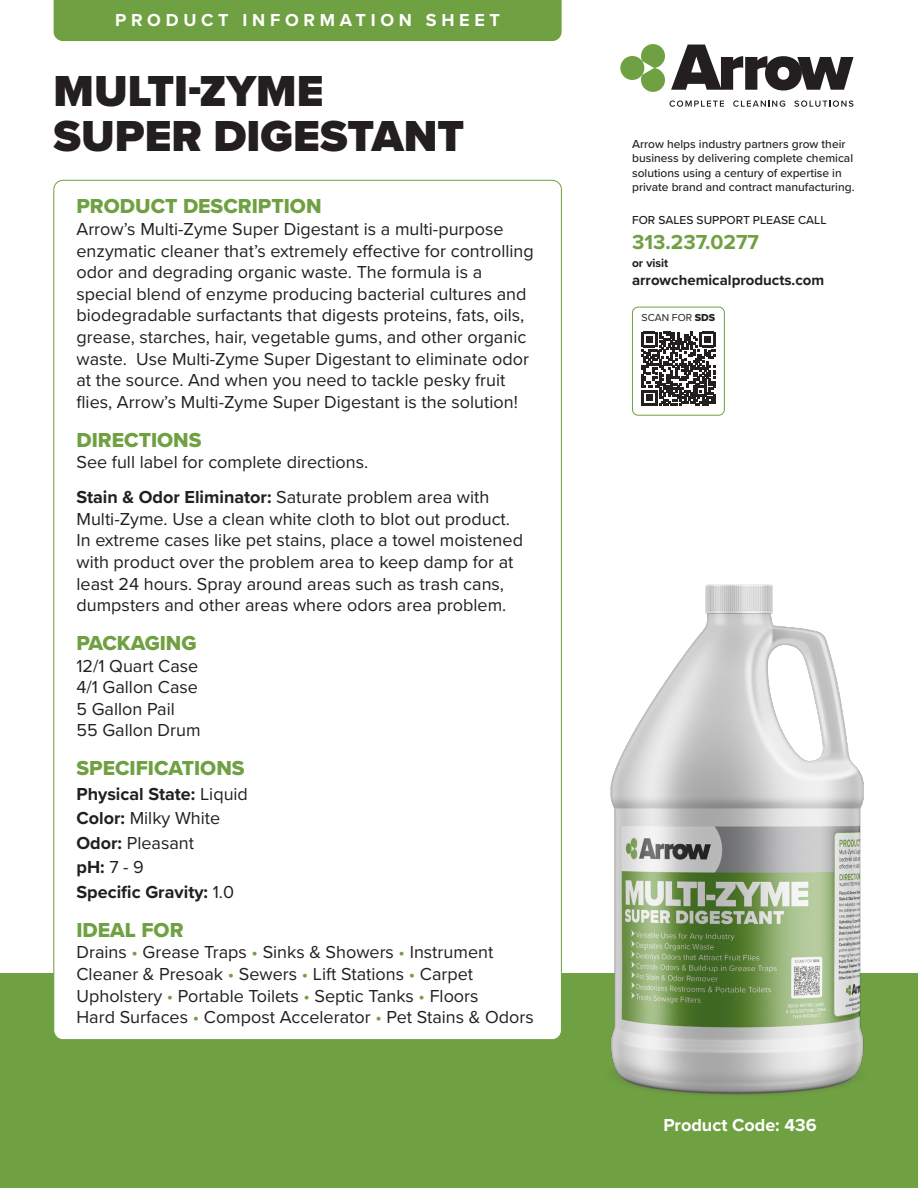
<style>
.page{position:relative;width:918px;height:1188px;background:#fff}
.page>*{position:absolute;margin:0;border:0;box-sizing:border-box;transform-origin:0 0}
.t1{font:900 45px "Proxima Nova";color:#231f20}
.sub_head{font:21px "Proxima Nova Extrabld";color:#6fa041}
.t2{font:700 21px "Proxima Nova";color:#6fa041}
.body_copy{font:18px/21.6px "Proxima Nova";color:#231f20}
.sub_head-2{font:18px/21.6px "Proxima Nova";color:#231f20}
.body_copy-2{font:700 18px/24.6px "Proxima Nova";color:#231f20}
.t3{font:700 18px "Proxima Nova";letter-spacing:.26em;color:#fff}
.t4{font:700 18px "Proxima Nova";color:#fff}
.t5{font:700 15px "Proxima Nova";color:#231f20}
.t6{font:500 12px/14.4px "Proxima Nova";color:#231f20}
.t7{font:700 12px "Proxima Nova";color:#231f20}
.t8{font:10.5px "Proxima Nova";color:#231f20}
.s1{font-weight:700}
.s2{font-weight:400}
.s3{color:#6fa041}
.s4{font-family:"Proxima Nova Extrabld"}
</style>
<div class="page">
<div style="left:0;top:973px;width:918px;height:215px;background:#6fa041"></div>
<img style="left:610px;top:584px;width:254px;height:511px">
<svg style="left:671px;top:45px;width:183px;height:46px"></svg>
<svg style="left:670px;top:100px;width:54px;height:7px"></svg>
<svg style="left:733px;top:100px;width:52px;height:7px"></svg>
<svg style="left:794px;top:100px;width:59px;height:7px"></svg>
<div style="left:620px;top:56px;width:24px;height:24px;background:#6fa041;border-radius:50%"></div>
<svg style="left:641px;top:44px;width:24px;height:48px"></svg>
<div style="left:54px;top:0;width:508px;height:41px;background:#6fa041"></div>
<svg style="left:641px;top:332px;width:74px;height:74px"></svg>
<div style="left:632px;top:307px;width:93px;height:109px;border:1px solid #6fa041;border-radius:6px"></div>
<div style="left:54px;top:180px;width:507px;height:860px;background:#fff;border-radius:9px"></div>
<p class="t3" style="left:115px;top:7px;width:386px">PRODUCT INFORMATION SHEET</p>
<p class="t1" style="left:54px;top:57px;width:272px">MULTI-ZYME</p>
<p class="t1" style="left:54px;top:102px;width:412px">SUPER DIGESTANT</p>
<p class="sub_head" style="left:76px;top:191px;width:247px">PRODUCT DESCRIPTION</p>
<p class="body_copy" style="left:76px;top:217px;width:459px">Arrow’s Multi-Zyme Super Digestant is a multi-purpose enzymatic cleaner that’s extremely effective for controlling odor and degrading organic waste. The formula is a special blend of enzyme producing bacterial cultures and biodegradable surfactants that digests proteins, fats, oils, grease, starches, hair, vegetable gums, and other organic waste. Use Multi-Zyme Super Digestant to eliminate odor at the source. And when you need to tackle pesky fruit flies, Arrow’s Multi-Zyme Super Digestant is the solution!</p>
<p class="sub_head" style="left:76px;top:424px;width:127px">DIRECTIONS</p>
<p class="body_copy" style="left:76px;top:451px;width:293px">See full label for complete directions.</p>
<p class="body_copy" style="left:76px;top:486px;width:448px"><span class="s1">Stain &amp; Odor Eliminator:</span> Saturate problem area with Multi-Zyme. Use a clean white cloth to blot out product.<br>In extreme cases like pet stains, place a towel moistened with product over the problem area to keep damp for at least 24 hours. Spray around areas such as trash cans, dumpsters and other areas where odors area problem.</p>
<p class="sub_head" style="left:76px;top:627px;width:122px">PACKAGING</p>
<p class="sub_head-2" style="left:76px;top:654px;width:126px">12/1 Quart Case<br>4/1 Gallon Case<br>5 Gallon Pail<br>55 Gallon Drum</p>
<p class="sub_head" style="left:76px;top:752px;width:170px">SPECIFICATIONS</p>
<p class="body_copy-2" style="left:76px;top:781px;width:173px">Physical State: <span class="s2">Liquid<br></span>Color: <span class="s2">Milky White<br></span>Odor: <span class="s2">Pleasant<br></span>pH: <span class="s2">7 - 9<br></span>Specific Gravity: <span class="s2">1.0</span></p>
<p class="sub_head" style="left:76px;top:914px;width:109px">IDEAL FOR</p>
<p class="sub_head-2" style="left:76px;top:941px;width:459px">Drains <span class="s3">•</span> Grease Traps <span class="s3">•</span> Sinks &amp; Showers <span class="s3">•</span> Instrument Cleaner &amp; Presoak <span class="s3">•</span> Sewers <span class="s3">•</span> Lift Stations <span class="s3">•</span> Carpet Upholstery <span class="s3">•</span> Portable Toilets <span class="s3">•</span> Septic Tanks <span class="s3">•</span> Floors<br>Hard Surfaces <span class="s3">•</span> Compost Accelerator <span class="s3">•</span> Pet Stains &amp; Odors</p>
<p class="t6" style="left:632px;top:136px;width:224px">Arrow helps industry partners grow their business by delivering complete chemical solutions using a century of expertise in private brand and contract manufacturing.</p>
<p class="t6" style="left:632px;top:213px;width:196px">FOR SALES SUPPORT PLEASE CALL</p>
<p class="t2" style="left:632px;top:227px;width:128px">313.237.0277</p>
<p class="t7" style="left:632px;top:254px;width:38px">or visit</p>
<p class="t5" style="left:632px;top:269px;width:194px">arrowchemicalproducts.com</p>
<p class="t8" style="left:642px;top:310px;width:75px">SCAN FOR <span class="s4">SDS</span></p>
<p class="t4" style="left:663px;top:1111px;width:155px">Product Code: 436</p>
</div>
